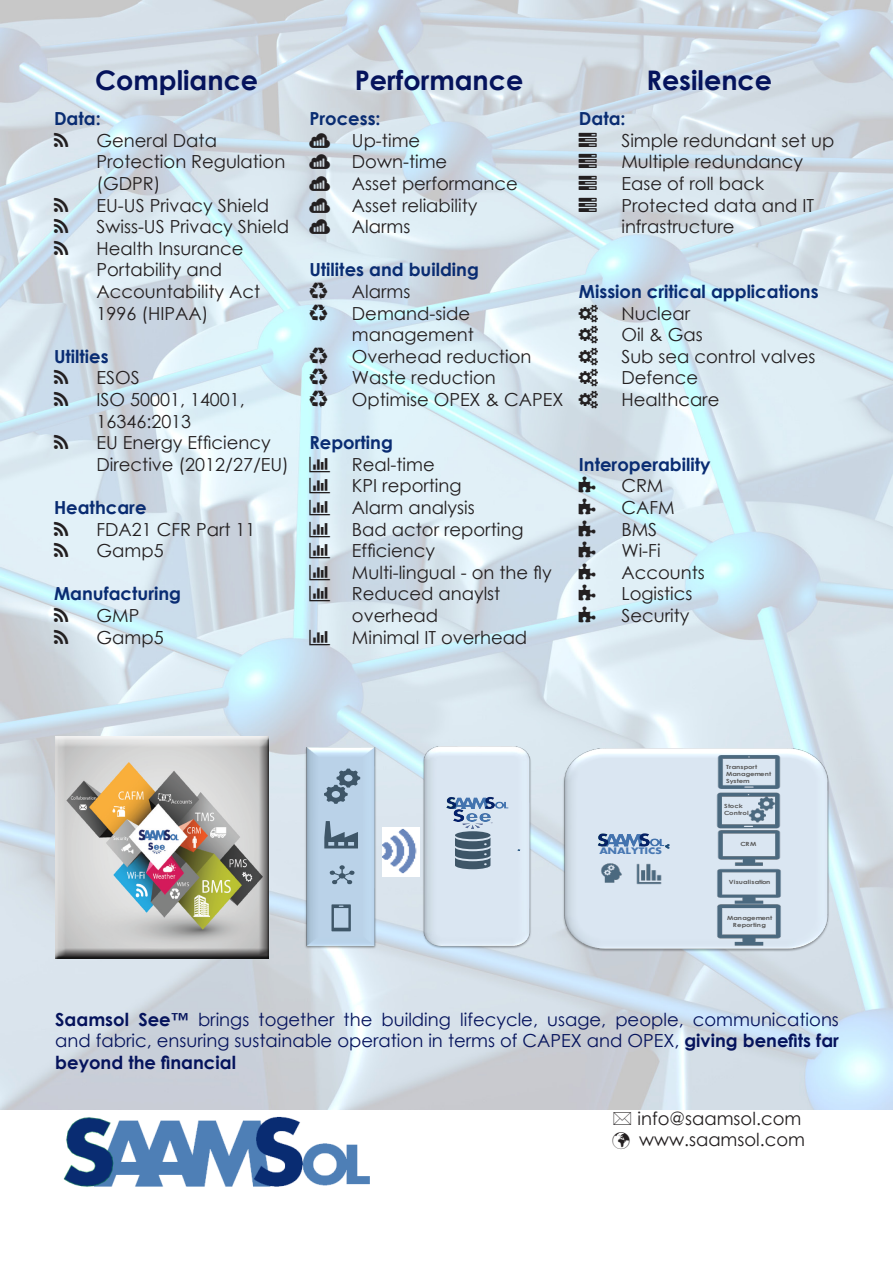
<style>
.page{position:relative;width:893px;height:1263px;background:#fff}
.page>*{position:absolute;margin:0;border:0;box-sizing:border-box;transform-origin:0 0}
.t1{font:700 27px "Century Gothic";color:#05135c}
.Bullet_wifi{font:18px/21.6px "Century Gothic";color:#231f20}
.t2{font:18px/21.6px "Century Gothic";color:#05135c;text-align:justify}
.Bullet_reports{font:18px/21.6px "Century Gothic";color:#231f20}
.t3{font:700 18px "Century Gothic";color:#092c72}
.Bullet_data{font:18px/21.6px "Century Gothic";color:#231f20}
.Bullet_recycle{font:18px/21.6px "Century Gothic";color:#231f20}
.Bullet_analytic{font:18px "Century Gothic";color:#231f20}
.Bullet_critical{font:18px "Century Gothic";color:#231f20}
.Bullet_wifi_jigsaw{font:18px "Century Gothic";color:#231f20}
.t4{font:700 9.75px "Aharoni";letter-spacing:-.01em;color:#4878b3;scale:1.23 1}
.t5{font:700 5.7px/6.8px "Century Gothic";letter-spacing:-.005em;color:#595959;scale:1.23 1}
.t6{font:700 5.7px "Century Gothic";letter-spacing:.015em;color:#595959;scale:1.23 1}
.s1{font-weight:700}
</style>
<div class="page">
<img style="left:0;top:0;width:893px;height:1109px">
<img style="left:63px;top:1116px;width:307px;height:71px">
<img style="left:420px;top:744px;width:114px;height:207px">
<img style="left:560px;top:746px;width:271px;height:207px">
<div style="left:455px;top:831px;width:35px;height:8px;background:#3e5668;border-radius:50%"></div>
<svg style="left:455px;top:837px;width:35px;height:32px"></svg>
<img style="left:303px;top:745px;width:76px;height:206px">
<svg style="left:331px;top:904px;width:20px;height:27px"></svg>
<svg style="left:329px;top:865px;width:26px;height:19px"></svg>
<img style="left:633px;top:860px;width:33px;height:27px">
<img style="left:597px;top:862px;width:28px;height:23px">
<img style="left:442px;top:793px;width:67px;height:18px">
<img style="left:593px;top:830px;width:72px;height:19px">
<img style="left:711px;top:862px;width:75px;height:34px">
<img style="left:711px;top:896px;width:75px;height:57px">
<img style="left:711px;top:780px;width:74px;height:61px">
<img style="left:744px;top:801px;width:37px;height:22px">
<img style="left:713px;top:743px;width:72px;height:58px">
<img style="left:712px;top:823px;width:73px;height:50px">
<img style="left:383px;top:827px;width:36px;height:50px">
<svg style="left:663px;top:843px;width:9px;height:7px"></svg>
<img style="left:453px;top:807px;width:40px;height:23px">
<svg style="left:324px;top:769px;width:36px;height:35px"></svg>
<svg style="left:324px;top:821px;width:34px;height:27px"></svg>
<div style="left:53px;top:737px;width:218px;height:224px;background:#231f20;opacity:.75"></div>
<svg style="left:54px;top:132px;width:14px;height:15px"></svg>
<svg style="left:54px;top:197px;width:14px;height:15px"></svg>
<svg style="left:54px;top:219px;width:14px;height:14px"></svg>
<svg style="left:54px;top:240px;width:14px;height:15px"></svg>
<svg style="left:54px;top:370px;width:14px;height:14px"></svg>
<svg style="left:54px;top:392px;width:14px;height:14px"></svg>
<svg style="left:54px;top:435px;width:14px;height:14px"></svg>
<svg style="left:54px;top:521px;width:14px;height:15px"></svg>
<svg style="left:54px;top:543px;width:14px;height:14px"></svg>
<svg style="left:54px;top:608px;width:14px;height:14px"></svg>
<svg style="left:54px;top:629px;width:14px;height:15px"></svg>
<svg style="left:579px;top:132px;width:18px;height:15px"></svg>
<svg style="left:579px;top:154px;width:18px;height:14px"></svg>
<svg style="left:579px;top:176px;width:18px;height:14px"></svg>
<svg style="left:579px;top:197px;width:18px;height:15px"></svg>
<svg style="left:579px;top:304px;width:19px;height:104px;background:#ddebf3"></svg>
<svg style="left:579px;top:477px;width:17px;height:37px"></svg>
<svg style="left:579px;top:520px;width:17px;height:37px"></svg>
<svg style="left:579px;top:563px;width:17px;height:16px"></svg>
<svg style="left:579px;top:585px;width:17px;height:37px"></svg>
<svg style="left:309px;top:133px;width:21px;height:15px"></svg>
<svg style="left:309px;top:154px;width:21px;height:15px"></svg>
<svg style="left:309px;top:176px;width:21px;height:15px"></svg>
<svg style="left:309px;top:198px;width:21px;height:14px"></svg>
<svg style="left:309px;top:219px;width:21px;height:15px"></svg>
<svg style="left:310px;top:282px;width:17px;height:39px"></svg>
<svg style="left:310px;top:347px;width:17px;height:61px"></svg>
<svg style="left:309px;top:456px;width:21px;height:16px"></svg>
<svg style="left:309px;top:478px;width:21px;height:16px"></svg>
<svg style="left:309px;top:500px;width:21px;height:15px"></svg>
<svg style="left:309px;top:521px;width:21px;height:16px"></svg>
<svg style="left:309px;top:543px;width:21px;height:15px"></svg>
<svg style="left:309px;top:564px;width:21px;height:16px"></svg>
<svg style="left:309px;top:586px;width:21px;height:16px"></svg>
<svg style="left:309px;top:629px;width:21px;height:16px"></svg>
<p class="t1" style="left:95px;top:60px;width:165px">Compliance</p>
<p class="t1" style="left:355px;top:60px;width:170px">Performance</p>
<p class="t1" style="left:646px;top:60px;width:127px">Resilence</p>
<p class="t3" style="left:579px;top:105px;width:48px">Data:</p>
<p class="Bullet_data" style="left:621px;top:129px;width:215px">Simple redundant set up</p>
<p class="Bullet_data" style="left:621px;top:151px;width:183px">Multiple redundancy</p>
<p class="Bullet_data" style="left:621px;top:172px;width:144px">Ease of roll back</p>
<p class="Bullet_data" style="left:621px;top:194px;width:194px">Protected data and IT infrastructure</p>
<p class="t3" style="left:54px;top:105px;width:48px">Data:</p>
<p class="Bullet_wifi" style="left:97px;top:129px;width:190px">General Data<br>Protection Regulation (GDPR)</p>
<p class="Bullet_wifi" style="left:97px;top:194px;width:174px">EU-US Privacy Shield</p>
<p class="Bullet_wifi" style="left:97px;top:216px;width:194px">Swiss-US Privacy Shield</p>
<p class="Bullet_wifi" style="left:97px;top:237px;width:165px">Health Insurance<br>Portability and<br>Accountability Act<br>1996 (HIPAA)</p>
<p class="t3" style="left:54px;top:343px;width:56px">Utilties</p>
<p class="Bullet_wifi" style="left:97px;top:367px;width:45px">ESOS</p>
<p class="Bullet_wifi" style="left:97px;top:388px;width:150px">ISO 50001, 14001,<br>16346:2013</p>
<p class="Bullet_wifi" style="left:97px;top:432px;width:194px">EU Energy Efficiency<br>Directive (2012/27/EU)</p>
<p class="t3" style="left:54px;top:494px;width:94px">Heathcare</p>
<p class="Bullet_wifi" style="left:97px;top:518px;width:161px">FDA21 CFR Part 11</p>
<p class="Bullet_wifi" style="left:97px;top:540px;width:69px">Gamp5</p>
<p class="t3" style="left:54px;top:580px;width:129px">Manufacturing</p>
<p class="Bullet_wifi" style="left:97px;top:604px;width:44px">GMP</p>
<p class="Bullet_wifi" style="left:97px;top:626px;width:69px">Gamp5</p>
<p class="t3" style="left:309px;top:105px;width:73px">Process:</p>
<p class="Bullet_analytic" style="left:352px;top:128px;width:70px">Up-time</p>
<p class="Bullet_analytic" style="left:352px;top:149px;width:97px">Down-time</p>
<p class="Bullet_analytic" style="left:352px;top:171px;width:167px">Asset performance</p>
<p class="Bullet_analytic" style="left:352px;top:192px;width:127px">Asset reliability</p>
<p class="Bullet_analytic" style="left:352px;top:214px;width:60px">Alarms</p>
<p class="t3" style="left:309px;top:256px;width:171px">Utilites and building</p>
<p class="Bullet_recycle" style="left:352px;top:280px;width:60px">Alarms</p>
<p class="Bullet_recycle" style="left:352px;top:302px;width:123px">Demand-side management</p>
<p class="Bullet_recycle" style="left:352px;top:345px;width:181px">Overhead reduction</p>
<p class="Bullet_recycle" style="left:352px;top:367px;width:145px">Waste reduction</p>
<p class="Bullet_recycle" style="left:352px;top:388px;width:213px">Optimise OPEX &amp; CAPEX</p>
<p class="t3" style="left:309px;top:429px;width:85px">Reporting</p>
<p class="Bullet_reports" style="left:352px;top:453px;width:84px">Real-time</p>
<p class="Bullet_reports" style="left:352px;top:475px;width:111px">KPI reporting</p>
<p class="Bullet_reports" style="left:352px;top:496px;width:124px">Alarm analysis</p>
<p class="Bullet_reports" style="left:352px;top:518px;width:173px">Bad actor reporting</p>
<p class="Bullet_reports" style="left:352px;top:540px;width:85px">Efficiency</p>
<p class="Bullet_reports" style="left:352px;top:561px;width:201px">Multi-lingual - on the fly</p>
<p class="Bullet_reports" style="left:352px;top:583px;width:150px">Reduced anaylst overhead</p>
<p class="Bullet_reports" style="left:352px;top:626px;width:177px">Minimal IT overhead</p>
<p class="t3" style="left:579px;top:278px;width:241px">Mission critical applications</p>
<p class="Bullet_critical" style="left:621px;top:300px;width:70px">Nuclear</p>
<p class="Bullet_critical" style="left:621px;top:322px;width:83px">Oil &amp; Gas</p>
<p class="Bullet_critical" style="left:621px;top:344px;width:195px">Sub sea control valves</p>
<p class="Bullet_critical" style="left:621px;top:365px;width:78px">Defence</p>
<p class="Bullet_critical" style="left:621px;top:387px;width:100px">Healthcare</p>
<p class="t3" style="left:579px;top:451px;width:133px">Interoperability</p>
<p class="Bullet_wifi_jigsaw" style="left:621px;top:473px;width:44px">CRM</p>
<p class="Bullet_wifi_jigsaw" style="left:621px;top:495px;width:55px">CAFM</p>
<p class="Bullet_wifi_jigsaw" style="left:621px;top:516px;width:37px">BMS</p>
<p class="Bullet_wifi_jigsaw" style="left:621px;top:538px;width:41px">Wi-Fi</p>
<p class="Bullet_wifi_jigsaw" style="left:621px;top:560px;width:85px">Accounts</p>
<p class="Bullet_wifi_jigsaw" style="left:621px;top:581px;width:73px">Logistics</p>
<p class="Bullet_wifi_jigsaw" style="left:621px;top:603px;width:70px">Security</p>
<p class="t5" style="left:726px;top:763px;width:38px">Transport<br>Management<br>System</p>
<p class="t4" style="left:599px;top:847px;width:52px">ANALYTICS</p>
<p class="t5" style="left:724px;top:803px;width:21px">Stock<br>Control</p>
<p class="t5" style="left:740px;top:840px;width:14px">CRM</p>
<p class="t6" style="left:729px;top:877px;width:35px">Visualisation</p>
<p class="t5" style="left:727px;top:914px;width:38px;text-align:center">Management<br>Reporting</p>
<p class="t2" style="left:55px;top:1008px;width:785px"><span class="s1">Saamsol See™</span> brings together the building lifecycle, usage, people, communications and fabric, ensuring sustainable operation in terms of CAPEX and OPEX, <span class="s1">giving benefits far beyond the financial</span></p>
<p class="Bullet_wifi" style="left:638px;top:1107px;width:165px">info@saamsol.com</p>
<p class="Bullet_wifi" style="left:612px;top:1129px;width:194px">✓ www.saamsol.com</p>
</div>
